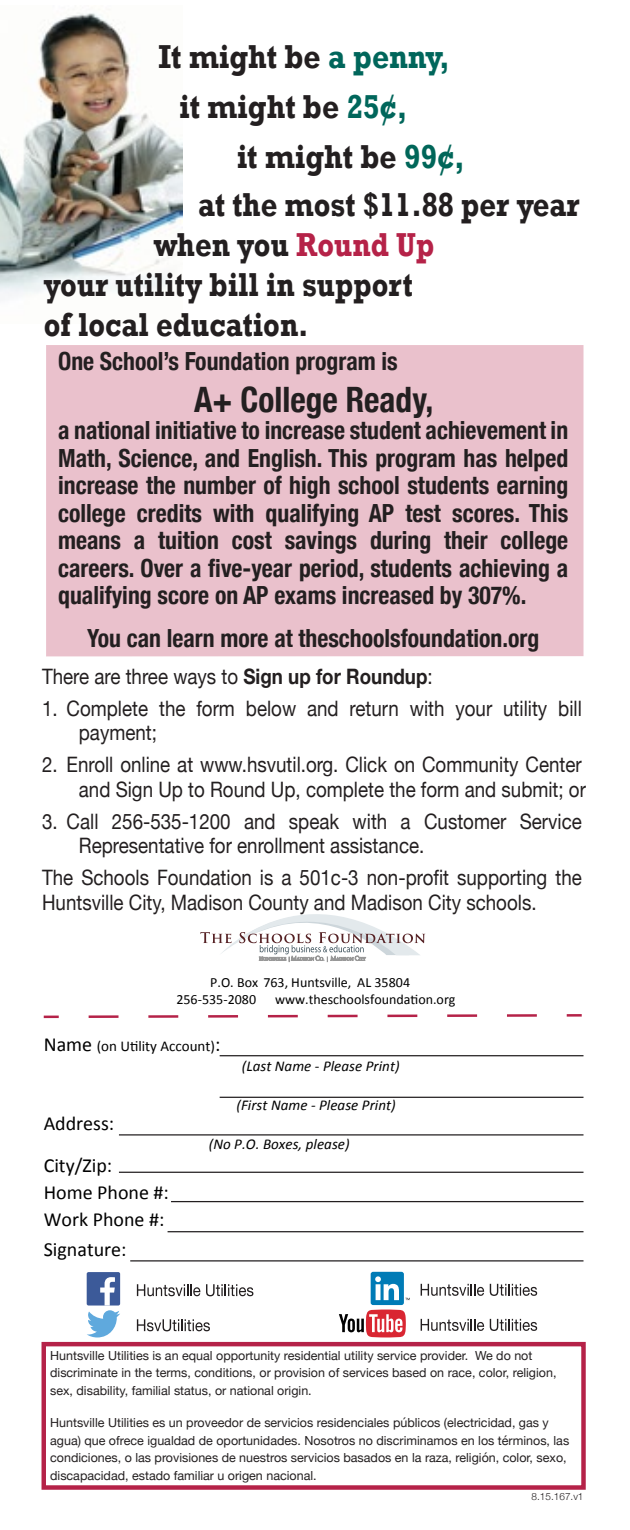
<style>
.page{position:relative;width:630px;height:1530px;background:#fff}
.page>*{position:absolute;margin:0;border:0;box-sizing:border-box;transform-origin:0 0}
.t1{font:700 condensed 35px "Helvetica Neue";color:#231f20;scale:.95 1}
.t2{font:700 34px/50px "Rockwell";color:#231f20;scale:.88 1}
.t3{font:700 34px/40px "Rockwell";color:#231f20;scale:.86 1}
.t4{font:700 condensed 25px/27.5px "Helvetica Neue";color:#231f20;text-align:justify;scale:.95 1}
.t5{font:21.25px/24.5px "Helvetica Neue";color:#231f20;scale:.88 1}
.t6{font:20px/29.8px "Calibri";color:#010101}
.t7{font:italic 15px "Calibri";letter-spacing:.005em;color:#010101}
.t8{font:15px "Calibri";color:#010101}
.t9{font:14px "Calibri";color:#010101}
.t10{font:12.5px/17.5px "Helvetica Neue";color:#231f20}
.t11{font:300 10px "Helvetica Neue";color:#231f20}
.s1{color:#00665b}
.s2{color:#006659}
.s3{color:#b52248}
.s4{font-weight:700}
.s5{font-size:20px}
</style>
<div class="page">
<svg style="left:200px;top:914px;width:225px;height:49px"></svg>
<hr style="left:220px;top:1055px;width:364px;height:1px;background:#231f20">
<hr style="left:220px;top:1097px;width:364px;height:1px;background:#231f20">
<hr style="left:119px;top:1134px;width:465px;height:2px;background:#231f20">
<hr style="left:119px;top:1172px;width:465px;height:1px;background:#231f20">
<hr style="left:171px;top:1201px;width:413px;height:1px;background:#231f20">
<hr style="left:168px;top:1231px;width:416px;height:1px;background:#231f20">
<hr style="left:130px;top:1260px;width:454px;height:2px;background:#231f20">
<svg style="left:44px;top:1016px;width:15px;height:2px"></svg>
<svg style="left:88px;top:1014px;width:449px;height:4px"></svg>
<hr style="left:567px;top:1014px;width:15px;height:3px;background:#b52248">
<div style="left:46px;top:345px;width:538px;height:311px;background:#eac1cc"></div>
<div style="left:42px;top:1342px;width:544px;height:148px;background:#fff;border:4px solid #b52248"></div>
<svg style="left:137px;top:1284px;width:63px;height:12px"></svg>
<svg style="left:206px;top:1284px;width:47px;height:12px"></svg>
<svg style="left:137px;top:1319px;width:73px;height:12px"></svg>
<div style="left:87px;top:1272px;width:33px;height:34px;background:#3c5a99;border-radius:2px"></div>
<svg style="left:87px;top:1277px;width:33px;height:60px"></svg>
<svg style="left:421px;top:1284px;width:63px;height:12px"></svg>
<svg style="left:490px;top:1284px;width:47px;height:12px"></svg>
<svg style="left:421px;top:1319px;width:63px;height:12px"></svg>
<svg style="left:490px;top:1319px;width:47px;height:12px"></svg>
<div style="left:371px;top:1272px;width:33px;height:33px;background:#007bb6;border-radius:2px"></div>
<svg style="left:375px;top:1276px;width:24px;height:24px"></svg>
<svg style="left:339px;top:1310px;width:67px;height:27px"></svg>
<img style="left:0;top:13px;width:182px;height:283px">
<h2 class="t2" style="left:179px;top:32px;width:309px;text-indent:-21px">It might be <span class="s1">a penny, </span>it might be <span class="s1">25¢,</span></h2>
<h2 class="t2" style="left:198px;top:133px;width:435px;line-height:47.5px;text-indent:38px">it might be <span class="s2">99¢,<br></span>at the most $11.88 per year</h2>
<h2 class="t3" style="left:44px;top:224px;width:456px;text-indent:110px">when you <span class="s3">Round Up </span>your utility bill in support of local education.</h2>
<h3 class="t4" style="left:58px;top:346px;width:359px">One School’s Foundation program is</h3>
<h1 class="t1" style="left:194px;top:370px;width:253px">A+ College Ready,</h1>
<p class="t4" style="left:58px;top:415px;width:539px">a national initiative to increase student achievement in Math, Science, and English. This program has helped increase the number of high school students earning college credits with qualifying AP test scores. This means a tuition cost savings during their college careers. Over a five-year period, students achieving a qualifying score on AP exams increased by 307%.</p>
<h3 class="t4" style="left:87px;top:623px;width:477px">You can learn more at theschoolsfoundation.org</h3>
<h3 class="t5" style="left:42px;top:665px;width:445px">There are three ways to <span class="s4">Sign up for Roundup</span>:</h3>
<h3 class="t5" style="left:79px;top:697px;width:573px;text-indent:-37px">1. Complete the form below and return with your utility bill payment;</h3>
<h3 class="t5" style="left:42px;top:753px;width:620px;text-align:right">2. Enroll online at www.hsvutil.org. Click on Community Center and Sign Up to Round Up, complete the form and submit; or</h3>
<h3 class="t5" style="left:79px;top:810px;width:573px;text-indent:-37px">3. Call 256-535-1200 and speak with a Customer Service<br>Representative for enrollment assistance.</h3>
<h3 class="t5" style="left:42px;top:866px;width:615px">The Schools Foundation is a 501c-3 non-profit supporting the<br>Huntsville City, Madison County and Madison City schools.</h3>
<p class="t9" style="left:210px;top:974px;width:201px">P.O. Box 763, Huntsville, AL 35804</p>
<p class="t9" style="left:176px;top:991px;width:81px">256-535-2080</p>
<p class="t9" style="left:275px;top:991px;width:182px">www.theschoolsfoundation.org</p>
<p class="t8" style="left:44px;top:1036px;width:178px"><span class="s5">Name</span> (on Utility Account)<span class="s5">:</span></p>
<h3 class="t6" style="left:44px;top:1109px;width:72px">Address:</h3>
<p class="t7" style="left:242px;top:1056px;width:159px">(Last Name - Please Print)</p>
<p class="t7" style="left:236px;top:1095px;width:161px">(First Name - Please Print)</p>
<h3 class="t6" style="left:44px;top:1151px;width:127px;line-height:27.5px">City/Zip:<br>Home Phone #:</h3>
<h3 class="t6" style="left:44px;top:1205px;width:122px">Work Phone #:<br>Signature:</h3>
<p class="t7" style="left:209px;top:1134px;width:142px">(No P.O. Boxes, please)</p>
<p class="t10" style="left:50px;top:1347px;width:508px">Huntsville Utilities is an equal opportunity residential utility service provider. We do not discriminate in the terms, conditions, or provision of services based on race, color, religion, sex, disability, familial status, or national origin.</p>
<p class="t10" style="left:50px;top:1415px;width:521px">Huntsville Utilities es un proveedor de servicios residenciales públicos (electricidad, gas y agua) que ofrece igualdad de oportunidades. Nosotros no discriminamos en los términos, las condiciones, o las provisiones de nuestros servicios basados en la raza, religión, color, sexo, discapacidad, estado familiar u origen nacional.</p>
<p class="t11" style="left:532px;top:1489px;width:53px">8.15.167.v1</p>
</div>
